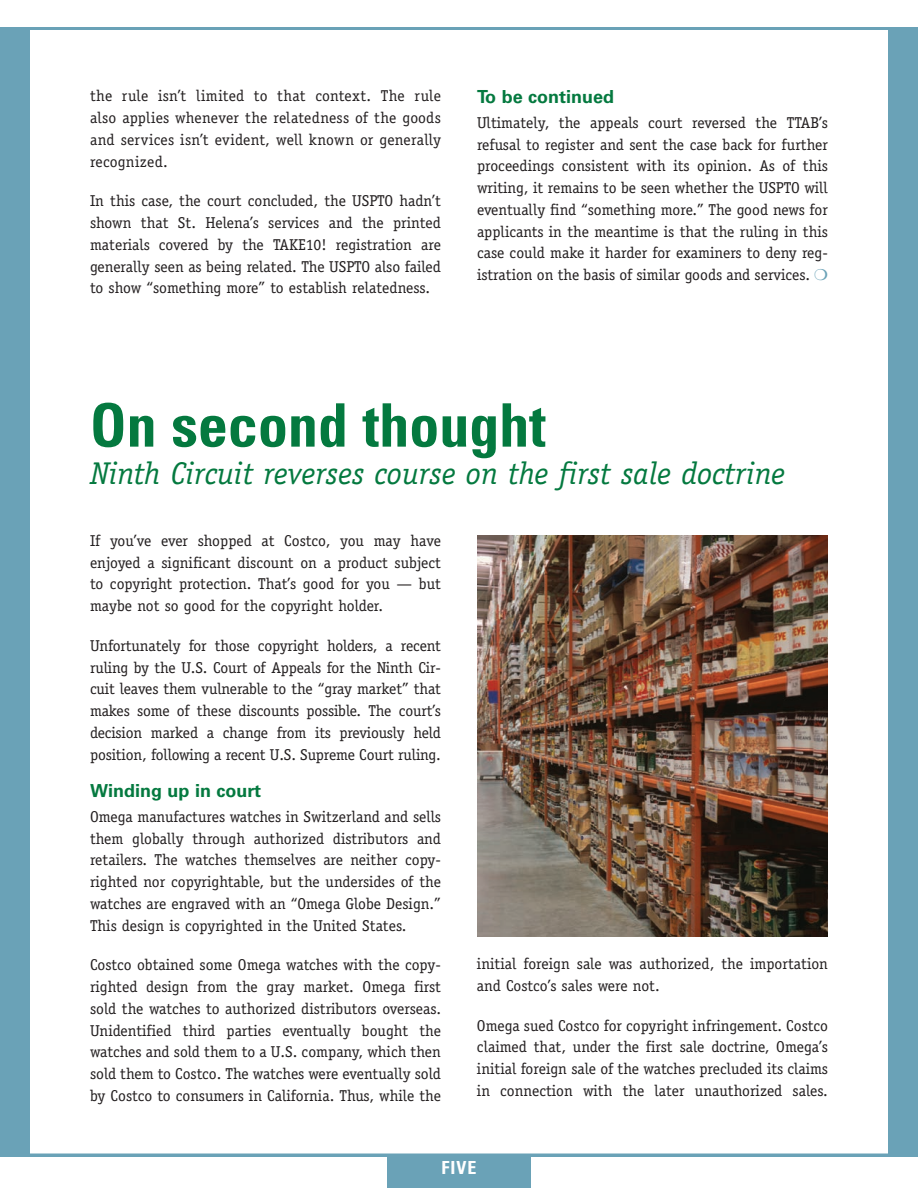
<style>
.page{position:relative;width:918px;height:1188px;background:#fff}
.page>*{position:absolute;margin:0;border:0;box-sizing:border-box;transform-origin:0 0}
.t1{font:700 condensed 60px "Univers LT Std";color:#04793f}
.t2{font:italic 31.5px "Officina Serif Std";color:#04793f}
.t3{font:700 18px "Univers LT Std";color:#04793f}
.t4{font:700 condensed 18px "Univers LT Std";color:#fff}
.t5{font:15.75px/21.8px "Officina Serif Std";color:#231f20;text-align:justify}
</style>
<div class="page">
<div style="left:0;top:27px;width:918px;height:1129px;background:#6aa2b7"></div>
<div style="left:387px;top:1155px;width:144px;height:33px;background:#6aa2b7"></div>
<div style="left:27px;top:27px;width:864px;height:1129px;background:#fff;border:3px solid #6aa2b7"></div>
<img style="left:477px;top:536px;width:351px;height:401px">
<p class="t5" style="left:90px;top:85px;width:352px">the rule isn’t limited to that context. The rule also applies whenever the relatedness of the goods and services isn’t evident, well known or generally recognized.</p>
<p class="t5" style="left:90px;top:190px;width:353px">In this case, the court concluded, the USPTO hadn’t shown that St. Helena’s services and the printed materials covered by the TAKE10! registration are generally seen as being related. The USPTO also failed to show “something more” to establish relatedness.</p>
<p class="t3" style="left:477px;top:86px;width:139px">To be continued</p>
<p class="t5" style="left:477px;top:112px;width:353px">Ultimately, the appeals court reversed the TTAB’s refusal to register and sent the case back for further proceedings consistent with its opinion. As of this writing, it remains to be seen whether the USPTO will eventually find “something more.” The good news for applicants in the meantime is that the ruling in this case could make it harder for examiners to deny reg&shy;istration on the basis of similar goods and services.</p>
<h1 class="t1" style="left:90px;top:388px;width:457px">On second thought</h1>
<h2 class="t2" style="left:90px;top:456px;width:697px">Ninth Circuit reverses course on the first sale doctrine</h2>
<p class="t5" style="left:90px;top:530px;width:353px">If you’ve ever shopped at Costco, you may have enjoyed a significant discount on a product subject to copyright protection. That’s good for you — but maybe not so good for the copyright holder.</p>
<p class="t5" style="left:90px;top:635px;width:353px">Unfortunately for those copyright holders, a recent ruling by the U.S. Court of Appeals for the Ninth Cir&shy;cuit leaves them vulnerable to the “gray market” that makes some of these discounts possible. The court’s decision marked a change from its previously held position, following a recent U.S. Supreme Court ruling.</p>
<p class="t3" style="left:90px;top:780px;width:173px">Winding up in court</p>
<p class="t5" style="left:90px;top:806px;width:353px">Omega manufactures watches in Switzerland and sells them globally through authorized distributors and retailers. The watches themselves are neither copy&shy;righted nor copyrightable, but the undersides of the watches are engraved with an “Omega Globe Design.” This design is copyrighted in the United States.</p>
<p class="t5" style="left:90px;top:954px;width:353px">Costco obtained some Omega watches with the copy&shy;righted design from the gray market. Omega first sold the watches to authorized distributors overseas.<br>Unidentified third parties eventually bought the watches and sold them to a U.S. company, which then sold them to Costco. The watches were eventually sold by Costco to consumers in California. Thus, while the</p>
<p class="t5" style="left:477px;top:953px;width:353px">initial foreign sale was authorized, the importation and Costco’s sales were not.</p>
<p class="t5" style="left:477px;top:1015px;width:353px">Omega sued Costco for copyright infringement. Costco claimed that, under the first sale doctrine, Omega’s initial foreign sale of the watches precluded its claims in connection with the later unauthorized sales.</p>
<p class="t4" style="left:442px;top:1157px;width:36px">FIVE</p>
</div>
